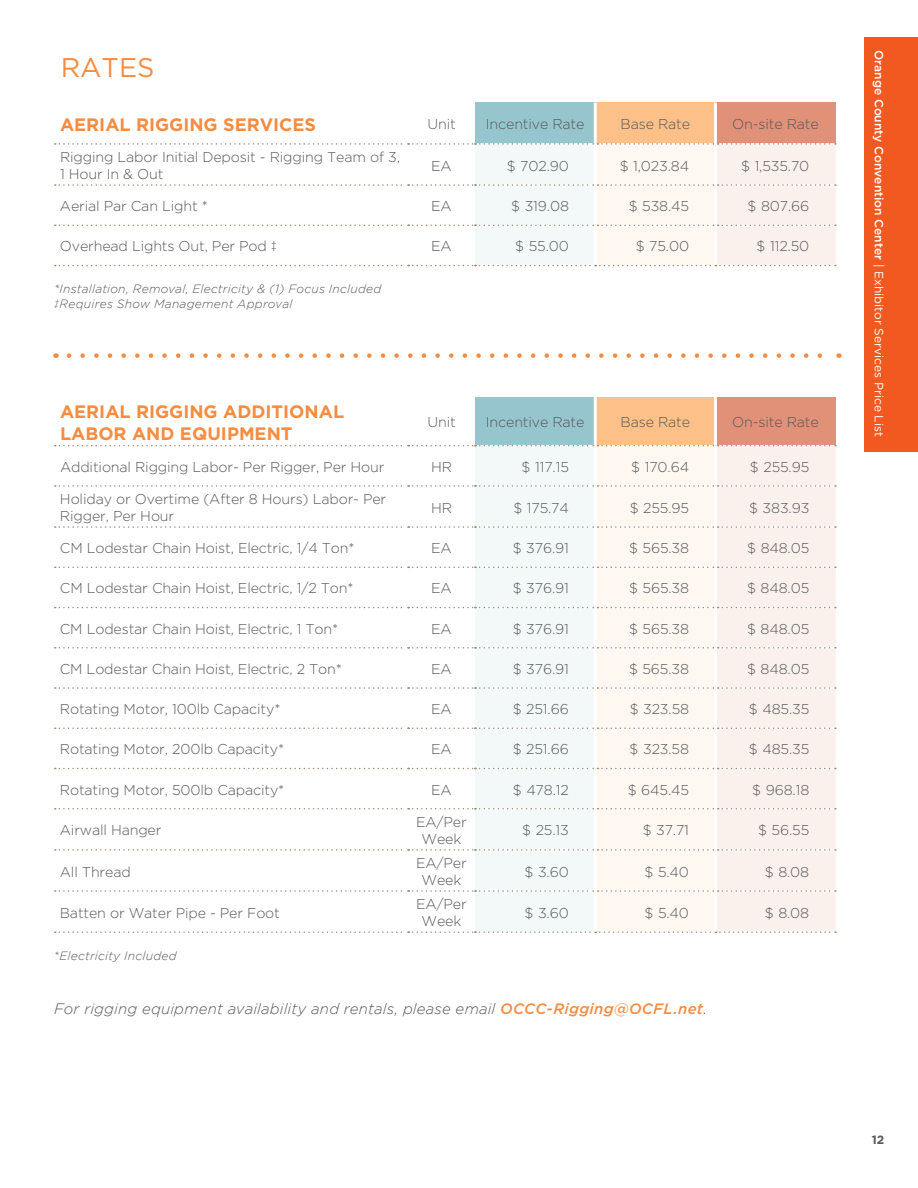
<style>
.page{position:relative;width:918px;height:1188px;background:#fff}
.page>*{position:absolute;margin:0;border:0;box-sizing:border-box;transform-origin:0 0}
.t1{font:27px "Gotham";color:#f58c40}
.t2{font:700 18px/21.6px "Gotham";color:#f58c40}
.t3{font:italic 300 15px "Gotham";letter-spacing:.01em;color:#57585a}
.t4{font:300 14.25px/17.1px "Gotham";letter-spacing:-.01em;color:#57585a;text-align:center}
.t5{font:italic 300 12px/15px "Gotham";letter-spacing:.02em;color:#57585a}
.t6{font:500 12px "Gotham";color:#fff}
.t7{font:700 12px "Gotham";color:#58595b}
.s1{font-weight:400}
.s2{font-weight:500;color:#f58c40}
.s3{font-style:normal}
</style>
<div class="page">
<div style="left:475px;top:103px;width:120px;height:41px;background:#96c5ce"></div>
<div style="left:595px;top:103px;width:120px;height:41px;background:#fcc088"></div>
<div style="left:715px;top:103px;width:121px;height:41px;background:#e09178"></div>
<hr style="left:594px;top:103px;width:3px;height:41px;background:#fff">
<hr style="left:714px;top:103px;width:3px;height:41px;background:#fff">
<svg style="left:55px;top:143px;width:781px;height:123px"></svg>
<div style="left:475px;top:397px;width:120px;height:49px;background:#96c5ce"></div>
<div style="left:595px;top:397px;width:120px;height:49px;background:#fcc088"></div>
<div style="left:715px;top:397px;width:121px;height:49px;background:#e09178"></div>
<div style="left:475px;top:446px;width:119px;height:485px;background:#f3f9f9"></div>
<div style="left:597px;top:446px;width:117px;height:485px;background:#fef8f1"></div>
<div style="left:717px;top:446px;width:119px;height:485px;background:#faf1ed"></div>
<svg style="left:55px;top:485px;width:781px;height:2px"></svg>
<svg style="left:55px;top:526px;width:781px;height:2px"></svg>
<svg style="left:55px;top:567px;width:781px;height:1px"></svg>
<svg style="left:55px;top:607px;width:781px;height:1px"></svg>
<svg style="left:55px;top:647px;width:781px;height:2px"></svg>
<svg style="left:55px;top:687px;width:781px;height:2px"></svg>
<svg style="left:55px;top:728px;width:781px;height:1px"></svg>
<svg style="left:55px;top:768px;width:781px;height:1px"></svg>
<svg style="left:55px;top:808px;width:781px;height:2px"></svg>
<svg style="left:55px;top:849px;width:781px;height:2px"></svg>
<svg style="left:55px;top:890px;width:781px;height:2px"></svg>
<svg style="left:55px;top:445px;width:781px;height:1px"></svg>
<hr style="left:594px;top:397px;width:3px;height:49px;background:#fff">
<hr style="left:714px;top:397px;width:3px;height:49px;background:#fff">
<svg style="left:55px;top:931px;width:781px;height:2px"></svg>
<hr style="left:594px;top:446px;width:3px;height:40px;background:#fff">
<hr style="left:714px;top:446px;width:3px;height:40px;background:#fff">
<hr style="left:594px;top:486px;width:3px;height:41px;background:#fff">
<hr style="left:714px;top:486px;width:3px;height:41px;background:#fff">
<hr style="left:594px;top:527px;width:3px;height:40px;background:#fff">
<hr style="left:714px;top:527px;width:3px;height:40px;background:#fff">
<hr style="left:594px;top:567px;width:3px;height:41px;background:#fff">
<hr style="left:714px;top:567px;width:3px;height:41px;background:#fff">
<hr style="left:594px;top:608px;width:3px;height:40px;background:#fff">
<hr style="left:714px;top:608px;width:3px;height:40px;background:#fff">
<hr style="left:594px;top:648px;width:3px;height:40px;background:#fff">
<hr style="left:714px;top:648px;width:3px;height:40px;background:#fff">
<hr style="left:594px;top:688px;width:3px;height:40px;background:#fff">
<hr style="left:714px;top:688px;width:3px;height:40px;background:#fff">
<hr style="left:594px;top:728px;width:3px;height:41px;background:#fff">
<hr style="left:714px;top:728px;width:3px;height:41px;background:#fff">
<hr style="left:594px;top:769px;width:3px;height:40px;background:#fff">
<hr style="left:714px;top:769px;width:3px;height:40px;background:#fff">
<hr style="left:594px;top:809px;width:3px;height:41px;background:#fff">
<hr style="left:714px;top:809px;width:3px;height:41px;background:#fff">
<hr style="left:594px;top:850px;width:3px;height:41px;background:#fff">
<hr style="left:714px;top:850px;width:3px;height:41px;background:#fff">
<hr style="left:594px;top:891px;width:3px;height:40px;background:#fff">
<hr style="left:714px;top:891px;width:3px;height:40px;background:#fff">
<svg style="left:69px;top:353px;width:753px;height:5px"></svg>
<div style="left:864px;top:37px;width:54px;height:414px;background:#f15921"></div>
<h1 class="t1" style="left:61px;top:52px;width:95px">RATES</h1>
<p class="t6" style="left:886px;top:50px;width:388px;rotate:90deg">Orange County Convention Center <span class="s1">| Exhibitor Services Price List</span></p>
<p class="t2" style="left:60px;top:113px;width:258px">AERIAL RIGGING SERVICES</p>
<p class="t4" style="left:427px;top:116px;width:30px">Unit</p>
<p class="t4" style="left:486px;top:116px;width:100px">Incentive Rate</p>
<p class="t4" style="left:621px;top:116px;width:71px">Base Rate</p>
<p class="t4" style="left:732px;top:116px;width:88px">On-site Rate</p>
<p class="t4" style="left:60px;top:148px;width:341px;text-align:left">Rigging Labor Initial Deposit - Rigging Team of 3,<br>1 Hour In &amp; Out</p>
<p class="t4" style="left:431px;top:157px;width:22px">EA</p>
<p class="t4" style="left:507px;top:157px;width:64px">$ 702.90</p>
<p class="t4" style="left:620px;top:157px;width:71px">$ 1,023.84</p>
<p class="t4" style="left:741px;top:157px;width:70px">$ 1,535.70</p>
<p class="t4" style="left:60px;top:197px;width:149px">Aerial Par Can Light *</p>
<p class="t4" style="left:431px;top:197px;width:22px">EA</p>
<p class="t4" style="left:511px;top:197px;width:59px">$ 319.08</p>
<p class="t4" style="left:629px;top:197px;width:62px">$ 538.45</p>
<p class="t4" style="left:748px;top:197px;width:63px">$ 807.66</p>
<p class="t4" style="left:60px;top:238px;width:219px">Overhead Lights Out, Per Pod ‡</p>
<p class="t4" style="left:431px;top:238px;width:22px">EA</p>
<p class="t4" style="left:515px;top:238px;width:55px">$ 55.00</p>
<p class="t4" style="left:636px;top:238px;width:55px">$ 75.00</p>
<p class="t4" style="left:757px;top:238px;width:54px">$ 112.50</p>
<p class="t5" style="left:54px;top:282px;width:329px">*Installation, Removal, Electricity &amp; (1) Focus Included ‡Requires Show Management Approval</p>
<p class="t2" style="left:60px;top:400px;width:286px">AERIAL RIGGING ADDITIONAL<br>LABOR AND EQUIPMENT</p>
<p class="t4" style="left:427px;top:414px;width:30px">Unit</p>
<p class="t4" style="left:486px;top:414px;width:100px">Incentive Rate</p>
<p class="t4" style="left:621px;top:414px;width:71px">Base Rate</p>
<p class="t4" style="left:732px;top:414px;width:88px">On-site Rate</p>
<p class="t4" style="left:60px;top:458px;width:326px">Additional Rigging Labor- Per Rigger, Per Hour</p>
<p class="t4" style="left:431px;top:458px;width:22px">HR</p>
<p class="t4" style="left:522px;top:458px;width:49px">$ 117.15</p>
<p class="t4" style="left:631px;top:458px;width:59px">$ 170.64</p>
<p class="t4" style="left:750px;top:458px;width:61px">$ 255.95</p>
<p class="t4" style="left:60px;top:490px;width:328px;text-align:left">Holiday or Overtime (After 8 Hours) Labor- Per<br>Rigger, Per Hour</p>
<p class="t4" style="left:431px;top:499px;width:22px">HR</p>
<p class="t4" style="left:513px;top:499px;width:57px">$ 175.74</p>
<p class="t4" style="left:630px;top:499px;width:61px">$ 255.95</p>
<p class="t4" style="left:749px;top:499px;width:62px">$ 383.93</p>
<p class="t4" style="left:60px;top:539px;width:296px">CM Lodestar Chain Hoist, Electric, 1/4 Ton*</p>
<p class="t4" style="left:431px;top:539px;width:22px">EA</p>
<p class="t4" style="left:513px;top:539px;width:58px">$ 376.91</p>
<p class="t4" style="left:629px;top:539px;width:62px">$ 565.38</p>
<p class="t4" style="left:747px;top:539px;width:64px">$ 848.05</p>
<p class="t4" style="left:60px;top:580px;width:295px">CM Lodestar Chain Hoist, Electric, 1/2 Ton*</p>
<p class="t4" style="left:431px;top:580px;width:22px">EA</p>
<p class="t4" style="left:513px;top:580px;width:58px">$ 376.91</p>
<p class="t4" style="left:629px;top:580px;width:62px">$ 565.38</p>
<p class="t4" style="left:747px;top:580px;width:64px">$ 848.05</p>
<p class="t4" style="left:60px;top:620px;width:280px">CM Lodestar Chain Hoist, Electric, 1 Ton*</p>
<p class="t4" style="left:431px;top:620px;width:22px">EA</p>
<p class="t4" style="left:513px;top:620px;width:58px">$ 376.91</p>
<p class="t4" style="left:629px;top:620px;width:62px">$ 565.38</p>
<p class="t4" style="left:747px;top:620px;width:64px">$ 848.05</p>
<p class="t4" style="left:60px;top:660px;width:283px">CM Lodestar Chain Hoist, Electric, 2 Ton*</p>
<p class="t4" style="left:431px;top:660px;width:22px">EA</p>
<p class="t4" style="left:513px;top:660px;width:58px">$ 376.91</p>
<p class="t4" style="left:629px;top:660px;width:62px">$ 565.38</p>
<p class="t4" style="left:747px;top:660px;width:64px">$ 848.05</p>
<p class="t4" style="left:60px;top:700px;width:222px">Rotating Motor, 100lb Capacity*</p>
<p class="t4" style="left:431px;top:700px;width:22px">EA</p>
<p class="t4" style="left:513px;top:700px;width:58px">$ 251.66</p>
<p class="t4" style="left:630px;top:700px;width:61px">$ 323.58</p>
<p class="t4" style="left:749px;top:700px;width:62px">$ 485.35</p>
<p class="t4" style="left:60px;top:741px;width:226px">Rotating Motor, 200lb Capacity*</p>
<p class="t4" style="left:431px;top:741px;width:22px">EA</p>
<p class="t4" style="left:513px;top:741px;width:58px">$ 251.66</p>
<p class="t4" style="left:630px;top:741px;width:61px">$ 323.58</p>
<p class="t4" style="left:749px;top:741px;width:62px">$ 485.35</p>
<p class="t4" style="left:60px;top:781px;width:226px">Rotating Motor, 500lb Capacity*</p>
<p class="t4" style="left:431px;top:781px;width:22px">EA</p>
<p class="t4" style="left:513px;top:781px;width:58px">$ 478.12</p>
<p class="t4" style="left:628px;top:781px;width:63px">$ 645.45</p>
<p class="t4" style="left:752px;top:781px;width:59px">$ 968.18</p>
<p class="t4" style="left:60px;top:822px;width:103px">Airwall Hanger</p>
<p class="t4" style="left:416px;top:813px;width:52px">EA/Per<br>Week</p>
<p class="t4" style="left:522px;top:822px;width:48px">$ 25.13</p>
<p class="t4" style="left:643px;top:822px;width:48px">$ 37.71</p>
<p class="t4" style="left:758px;top:822px;width:53px">$ 56.55</p>
<p class="t4" style="left:60px;top:863px;width:72px">All Thread</p>
<p class="t4" style="left:416px;top:854px;width:52px">EA/Per<br>Week</p>
<p class="t4" style="left:525px;top:863px;width:46px">$ 3.60</p>
<p class="t4" style="left:645px;top:863px;width:46px">$ 5.40</p>
<p class="t4" style="left:765px;top:863px;width:46px">$ 8.08</p>
<p class="t4" style="left:60px;top:904px;width:222px">Batten or Water Pipe - Per Foot</p>
<p class="t4" style="left:416px;top:895px;width:52px">EA/Per<br>Week</p>
<p class="t4" style="left:525px;top:904px;width:46px">$ 3.60</p>
<p class="t4" style="left:645px;top:904px;width:46px">$ 5.40</p>
<p class="t4" style="left:765px;top:904px;width:46px">$ 8.08</p>
<p class="t5" style="left:54px;top:948px;width:124px">*Electricity Included</p>
<p class="t3" style="left:54px;top:1000px;width:651px">For rigging equipment availability and rentals, please email <span class="s2">OCCC-Rigging@OCFL.net</span><span class="s3">.</span></p>
<p class="t7" style="left:872px;top:1133px;width:14px">12</p>
</div>
